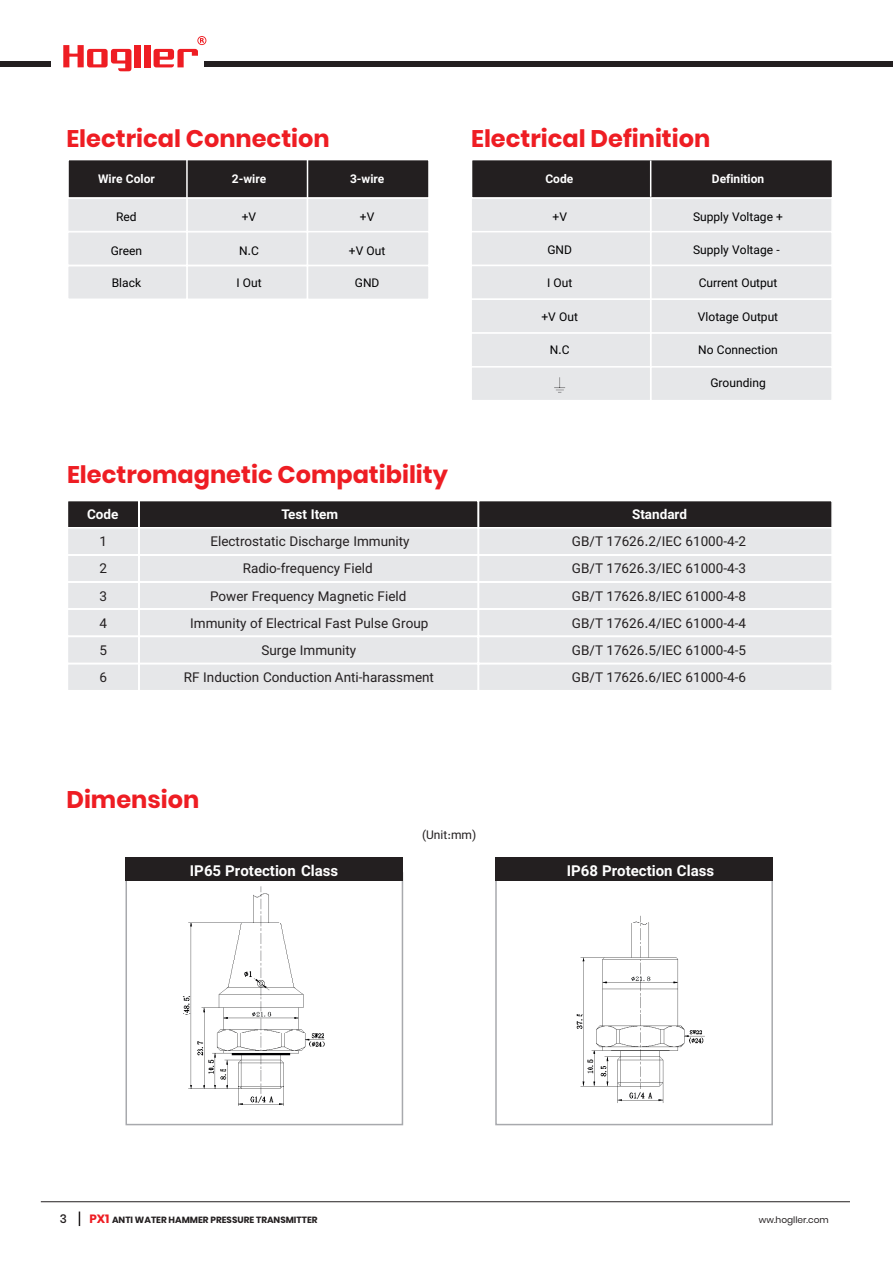
<style>
.page{position:relative;width:893px;height:1263px;background:#fff}
.page>*{position:absolute;margin:0;border:0;box-sizing:border-box;transform-origin:0 0}
.t1{font:700 24px "Poppins";color:#ee1d23}
.t2{font:700 15px "Shabnam";color:#fff}
.t3{font:13.5px "Shabnam";color:#231f20}
.t4{font:700 13.5px "Shabnam";color:#fff}
.t5{font:12px "Shabnam";color:#000001}
.t6{font:700 12px "Shabnam";color:#fff}
.t7{font:12px "Shabnam";color:#231f20}
.t8{font:500 12px "Poppins";color:#231f20}
.t9{font:700 9px "Poppins";color:#231f20}
.t10{font:9px "Poppins";color:#231f20}
.s1{font-size:12px;color:#ee1d23}
</style>
<div class="page">
<div style="left:204px;top:62px;width:689px;height:5px;background:#231f20"></div>
<svg style="left:63px;top:45px;width:68px;height:26px"></svg>
<div style="left:144px;top:45px;width:6px;height:22px;background:#ee1d23"></div>
<div style="left:135px;top:45px;width:6px;height:22px;background:#ee1d23"></div>
<svg style="left:154px;top:36px;width:52px;height:31px"></svg>
<div style="left:0;top:62px;width:51px;height:5px;background:#231f20"></div>
<hr style="left:41px;top:1201px;width:809px;height:1px;background:#231f20">
<svg style="left:79px;top:1211px;width:1px;height:15px"></svg>
<div style="left:68px;top:501px;width:764px;height:25px;background:#231f20"></div>
<svg style="left:68px;top:526px;width:764px;height:164px;background:#e6e7e9"></svg>
<img style="left:182px;top:886px;width:143px;height:220px">
<img style="left:576px;top:915px;width:129px;height:188px">
<div style="left:650px;top:197px;width:183px;height:35px;background:#e6e7e9;border:2px solid #fff"></div>
<div style="left:470px;top:197px;width:181px;height:35px;background:#e6e7e9;border:2px solid #fff"></div>
<div style="left:650px;top:231px;width:183px;height:35px;background:#e6e7e9;border:2px solid #fff"></div>
<div style="left:470px;top:231px;width:181px;height:35px;background:#e6e7e9;border:2px solid #fff"></div>
<div style="left:650px;top:265px;width:183px;height:35px;background:#e6e7e9;border:2px solid #fff"></div>
<div style="left:470px;top:265px;width:181px;height:35px;background:#e6e7e9;border:2px solid #fff"></div>
<div style="left:650px;top:298px;width:183px;height:36px;background:#e6e7e9;border:2px solid #fff"></div>
<div style="left:470px;top:298px;width:181px;height:36px;background:#e6e7e9;border:2px solid #fff"></div>
<div style="left:650px;top:332px;width:183px;height:36px;background:#e6e7e9;border:2px solid #fff"></div>
<div style="left:470px;top:332px;width:181px;height:36px;background:#e6e7e9;border:2px solid #fff"></div>
<div style="left:650px;top:366px;width:183px;height:35px;background:#e6e7e9;border:2px solid #fff"></div>
<div style="left:470px;top:366px;width:181px;height:35px;background:#e6e7e9;border:2px solid #fff"></div>
<div style="left:471px;top:159px;width:362px;height:40px;background:#231f20;border:2px solid #fff"></div>
<hr style="left:650px;top:161px;width:1px;height:36px;background:#fff">
<div style="left:186px;top:197px;width:122px;height:35px;background:#e6e7e9"></div>
<div style="left:307px;top:197px;width:123px;height:35px;background:#e6e7e9;border:2px solid #fff"></div>
<div style="left:67px;top:197px;width:121px;height:35px;background:#e6e7e9;border:2px solid #fff"></div>
<div style="left:186px;top:231px;width:122px;height:35px;background:#e6e7e9;border:2px solid #fff"></div>
<div style="left:307px;top:231px;width:123px;height:35px;background:#e6e7e9;border:2px solid #fff"></div>
<div style="left:67px;top:231px;width:121px;height:35px;background:#e6e7e9;border:2px solid #fff"></div>
<div style="left:186px;top:265px;width:122px;height:35px;background:#e6e7e9;border:2px solid #fff"></div>
<div style="left:307px;top:265px;width:123px;height:35px;background:#e6e7e9;border:2px solid #fff"></div>
<div style="left:67px;top:265px;width:121px;height:35px;background:#e6e7e9;border:2px solid #fff"></div>
<div style="left:67px;top:159px;width:363px;height:40px;background:#231f20;border:2px solid #fff"></div>
<hr style="left:186px;top:155px;width:2px;height:43px;background:#fff">
<hr style="left:307px;top:155px;width:1px;height:43px;background:#fff">
<img style="left:554px;top:377px;width:12px;height:16px">
<div style="left:125px;top:872px;width:278px;height:253px;border:2px solid #a8a9ad"></div>
<div style="left:125px;top:858px;width:278px;height:23px;background:#231f20"></div>
<div style="left:495px;top:872px;width:278px;height:253px;border:2px solid #a8a9ad"></div>
<div style="left:495px;top:858px;width:278px;height:23px;background:#231f20"></div>
<h1 class="t1" style="left:66px;top:124px;width:265px">Electrical Connection</h1>
<h1 class="t1" style="left:471px;top:124px;width:241px">Electrical Definition</h1>
<p class="t6" style="left:98px;top:170px;width:58px">Wire Color</p>
<p class="t6" style="left:232px;top:170px;width:36px">2-wire</p>
<p class="t6" style="left:350px;top:170px;width:36px">3-wire</p>
<p class="t5" style="left:116px;top:207px;width:22px">Red</p>
<p class="t5" style="left:242px;top:207px;width:16px">+V</p>
<p class="t5" style="left:360px;top:207px;width:16px">+V</p>
<p class="t5" style="left:111px;top:241px;width:33px">Green</p>
<p class="t5" style="left:239px;top:241px;width:22px">N.C</p>
<p class="t5" style="left:349px;top:241px;width:38px">+V Out</p>
<p class="t5" style="left:112px;top:274px;width:31px">Black</p>
<p class="t5" style="left:236px;top:274px;width:27px">I Out</p>
<p class="t5" style="left:355px;top:274px;width:26px">GND</p>
<p class="t6" style="left:545px;top:169px;width:29px">Code</p>
<p class="t6" style="left:712px;top:169px;width:54px">Definition</p>
<p class="t5" style="left:693px;top:207px;width:92px">Supply Voltage +</p>
<p class="t5" style="left:693px;top:240px;width:88px">Supply Voltage -</p>
<p class="t5" style="left:699px;top:274px;width:80px">Current Output</p>
<p class="t5" style="left:698px;top:307px;width:82px">Vlotage Output</p>
<p class="t5" style="left:698px;top:340px;width:81px">No Connection</p>
<p class="t5" style="left:710px;top:374px;width:57px">Grounding</p>
<p class="t5" style="left:552px;top:207px;width:16px">+V</p>
<p class="t5" style="left:547px;top:240px;width:26px">GND</p>
<p class="t5" style="left:547px;top:274px;width:27px">I Out</p>
<p class="t5" style="left:541px;top:307px;width:38px">+V Out</p>
<p class="t5" style="left:550px;top:340px;width:22px">N.C</p>
<h1 class="t1" style="left:67px;top:461px;width:382px">Electromagnetic Compatibility</h1>
<p class="t4" style="left:87px;top:503px;width:33px">Code</p>
<p class="t4" style="left:281px;top:503px;width:58px">Test Item</p>
<p class="t4" style="left:632px;top:503px;width:57px">Standard</p>
<p class="t3" style="left:100px;top:531px;width:9px">1</p>
<p class="t3" style="left:210px;top:531px;width:201px">Electrostatic Discharge Immunity</p>
<p class="t3" style="left:572px;top:531px;width:176px">GB/T 17626.2/IEC 61000-4-2</p>
<p class="t3" style="left:100px;top:558px;width:9px">2</p>
<p class="t3" style="left:243px;top:558px;width:132px">Radio-frequency Field</p>
<p class="t3" style="left:572px;top:558px;width:176px">GB/T 17626.3/IEC 61000-4-3</p>
<p class="t3" style="left:99px;top:585px;width:9px">3</p>
<p class="t3" style="left:210px;top:585px;width:198px">Power Frequency Magnetic Field</p>
<p class="t3" style="left:572px;top:585px;width:176px">GB/T 17626.8/IEC 61000-4-8</p>
<p class="t3" style="left:99px;top:612px;width:9px">4</p>
<p class="t3" style="left:190px;top:612px;width:240px">Immunity of Electrical Fast Pulse Group</p>
<p class="t3" style="left:572px;top:612px;width:176px">GB/T 17626.4/IEC 61000-4-4</p>
<p class="t3" style="left:99px;top:639px;width:9px">5</p>
<p class="t3" style="left:261px;top:639px;width:96px">Surge Immunity</p>
<p class="t3" style="left:572px;top:639px;width:176px">GB/T 17626.5/IEC 61000-4-5</p>
<p class="t3" style="left:99px;top:666px;width:9px">6</p>
<p class="t3" style="left:184px;top:666px;width:252px">RF Induction Conduction Anti-harassment</p>
<p class="t3" style="left:572px;top:666px;width:176px">GB/T 17626.6/IEC 61000-4-6</p>
<h1 class="t1" style="left:66px;top:785px;width:134px">Dimension</h1>
<p class="t7" style="left:422px;top:825px;width:56px">(Unit:mm)</p>
<p class="t2" style="left:190px;top:858px;width:150px">IP65 Protection Class</p>
<p class="t2" style="left:567px;top:858px;width:149px">IP68 Protection Class</p>
<p class="t8" style="left:60px;top:1212px;width:9px">3</p>
<p class="t9" style="left:89px;top:1214px;width:230px"><span class="s1">PX1</span> ANTI WATER HAMMER PRESSURE TRANSMITTER</p>
<p class="t10" style="left:759px;top:1214px;width:71px">ww.hogller.com</p>
</div>
